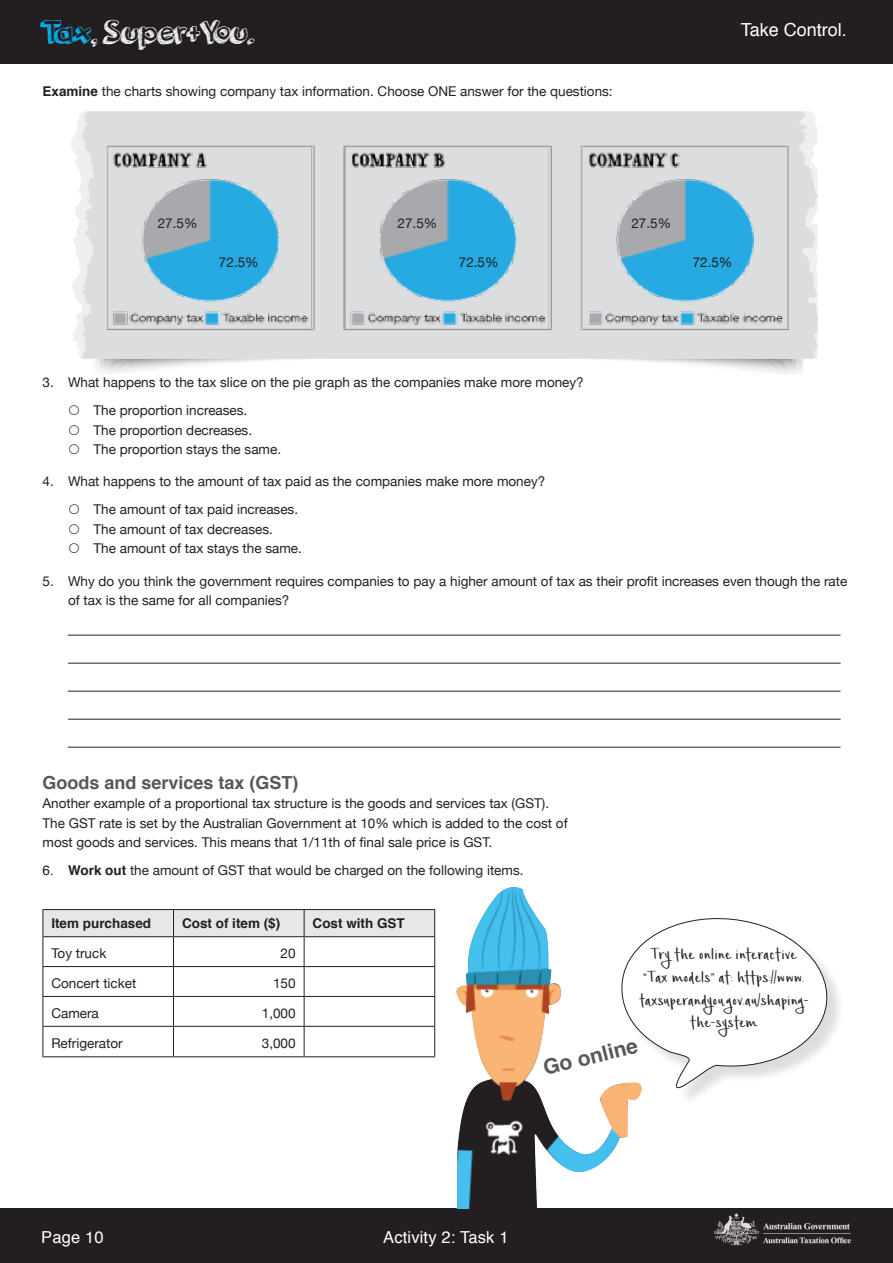
<style>
.page{position:relative;width:893px;height:1263px;background:#fff}
.page>*{position:absolute;margin:0;border:0;box-sizing:border-box;transform-origin:0 0}
.t1{font:33px "orangejuice";letter-spacing:-.015em;color:#fff}
.BODY{font:22.8px/22.8px "Simple Joys";letter-spacing:-.01em;color:#231f20;text-align:center}
.H4_-_Beige_Header{font:700 21px "Helvetica";color:#57585a}
.H4_-_Beige_Header-2{font:700 18px "Helvetica";color:#57585a}
.t2{font:18px "Helvetica";color:#fff}
.t3{font:16.5px "Helvetica";letter-spacing:.01em;color:#fff}
.BODY-2{font:13.5px/19.5px "Helvetica Neue";color:#231f20}
.BODY-3{font:700 13.5px "Helvetica";color:#231f20}
.s1{color:#00bdff}
.s2{font-family:"Helvetica";font-weight:700}
.s3{font-family:"Helvetica"}
</style>
<div class="page">
<div style="left:0;top:0;width:893px;height:63px;background:#231f20"></div>
<div style="left:0;top:1208px;width:893px;height:55px;background:#231f20"></div>
<img style="left:714px;top:1213px;width:136px;height:33px">
<img style="left:92px;top:367px;width:711px;height:1px">
<img style="left:92px;top:366px;width:711px;height:1px">
<img style="left:92px;top:365px;width:711px;height:1px">
<img style="left:92px;top:364px;width:711px;height:1px">
<img style="left:92px;top:363px;width:711px;height:1px">
<img style="left:92px;top:362px;width:711px;height:1px">
<img style="left:92px;top:361px;width:711px;height:1px">
<img style="left:92px;top:360px;width:711px;height:1px">
<img style="left:92px;top:359px;width:711px;height:1px">
<svg style="left:82px;top:111px;width:736px;height:248px;background:#dddedf"></svg>
<img style="left:96px;top:136px;width:709px;height:205px">
<hr style="left:68px;top:635px;width:773px;height:1px;background:#231f20">
<hr style="left:68px;top:663px;width:773px;height:1px;background:#231f20">
<hr style="left:68px;top:691px;width:773px;height:1px;background:#231f20">
<hr style="left:68px;top:719px;width:773px;height:1px;background:#231f20">
<hr style="left:68px;top:747px;width:773px;height:1px;background:#231f20">
<hr style="left:43px;top:1056px;width:130px;height:1px;background:#231f20">
<hr style="left:173px;top:1056px;width:131px;height:1px;background:#231f20">
<hr style="left:304px;top:1056px;width:131px;height:1px;background:#231f20">
<svg style="left:43px;top:909px;width:392px;height:147px"></svg>
<img style="left:456px;top:887px;width:172px;height:321px">
<div style="left:623px;top:920px;width:221px;height:185px;background:#231f20;opacity:.15"></div>
<svg style="left:619px;top:914px;width:212px;height:193px"></svg>
<h1 class="t1" style="left:40px;top:9px;width:216px"><span class="s1">Tax</span>, Super+You.</h1>
<h3 class="t2" style="left:741px;top:16px;width:108px">Take Control.</h3>
<p class="BODY-2" style="left:43px;top:83px;width:572px"><span class="s2">Examine</span> the charts showing company tax information. Choose ONE answer for the questions:</p>
<p class="BODY-2" style="left:158px;top:215px;width:41px">27.5%</p>
<p class="BODY-2" style="left:398px;top:215px;width:41px">27.5%</p>
<p class="BODY-2" style="left:631px;top:215px;width:41px">27.5%</p>
<p class="BODY-2" style="left:219px;top:253px;width:41px">72.5%</p>
<p class="BODY-2" style="left:459px;top:253px;width:41px">72.5%</p>
<p class="BODY-2" style="left:693px;top:253px;width:41px">72.5%</p>
<p class="BODY-2" style="left:43px;top:373px;width:543px">3. What happens to the tax slice on the pie graph as the companies make more money?</p>
<p class="BODY-2" style="left:94px;top:401px;width:155px">The proportion increases.</p>
<p class="BODY-2" style="left:94px;top:421px;width:160px">The proportion decreases.</p>
<p class="BODY-2" style="left:94px;top:440px;width:189px">The proportion stays the same.</p>
<p class="BODY-2" style="left:43px;top:473px;width:504px">4. What happens to the amount of tax paid as the companies make more money?</p>
<p class="BODY-2" style="left:94px;top:501px;width:206px">The amount of tax paid increases.</p>
<p class="BODY-2" style="left:94px;top:520px;width:181px">The amount of tax decreases.</p>
<p class="BODY-2" style="left:94px;top:540px;width:210px">The amount of tax stays the same.</p>
<p class="BODY-2" style="left:68px;top:572px;width:781px;text-indent:-26px">5. Why do you think the government requires companies to pay a higher amount of tax as their profit increases even though the rate of tax is the same for all companies?</p>
<p class="H4_-_Beige_Header-2" style="left:43px;top:768px;width:258px">Goods and services tax (GST)</p>
<p class="BODY-2" style="left:43px;top:794px;width:527px">Another example of a proportional tax structure is the goods and services tax (GST).<br>The GST rate is set by the Australian Government at 10% which is added to the cost of most goods and services. This means that 1/11th of final sale price is GST.</p>
<p class="BODY-2" style="left:43px;top:861px;width:482px"><span class="s3">6.</span> <span class="s2">Work out</span> the amount of GST that would be charged on the following items.</p>
<p class="BODY-3" style="left:51px;top:912px;width:101px">Item purchased</p>
<p class="BODY-3" style="left:182px;top:912px;width:100px">Cost of item ($)</p>
<p class="BODY-3" style="left:313px;top:912px;width:94px">Cost with GST</p>
<p class="BODY-2" style="left:51px;top:944px;width:57px">Toy truck</p>
<p class="BODY-2" style="left:281px;top:944px;width:17px">20</p>
<p class="BODY-2" style="left:51px;top:974px;width:87px">Concert ticket</p>
<p class="BODY-2" style="left:273px;top:974px;width:24px">150</p>
<p class="BODY-2" style="left:51px;top:1004px;width:49px">Camera</p>
<p class="BODY-2" style="left:262px;top:1004px;width:35px">1,000</p>
<p class="BODY-2" style="left:51px;top:1034px;width:73px">Refrigerator</p>
<p class="BODY-2" style="left:262px;top:1034px;width:35px">3,000</p>
<p class="BODY" style="left:639px;top:945px;width:171px">Try the online interactive “Tax models” at: https://www. taxsuperandyou.gov.au/shaping&shy;the-system</p>
<p class="H4_-_Beige_Header" style="left:540px;top:1051px;width:98px;rotate:-14deg">Go online</p>
<p class="t3" style="left:41px;top:1225px;width:64px">Page 10</p>
<p class="t3" style="left:383px;top:1225px;width:127px">Activity 2: Task 1</p>
</div>
